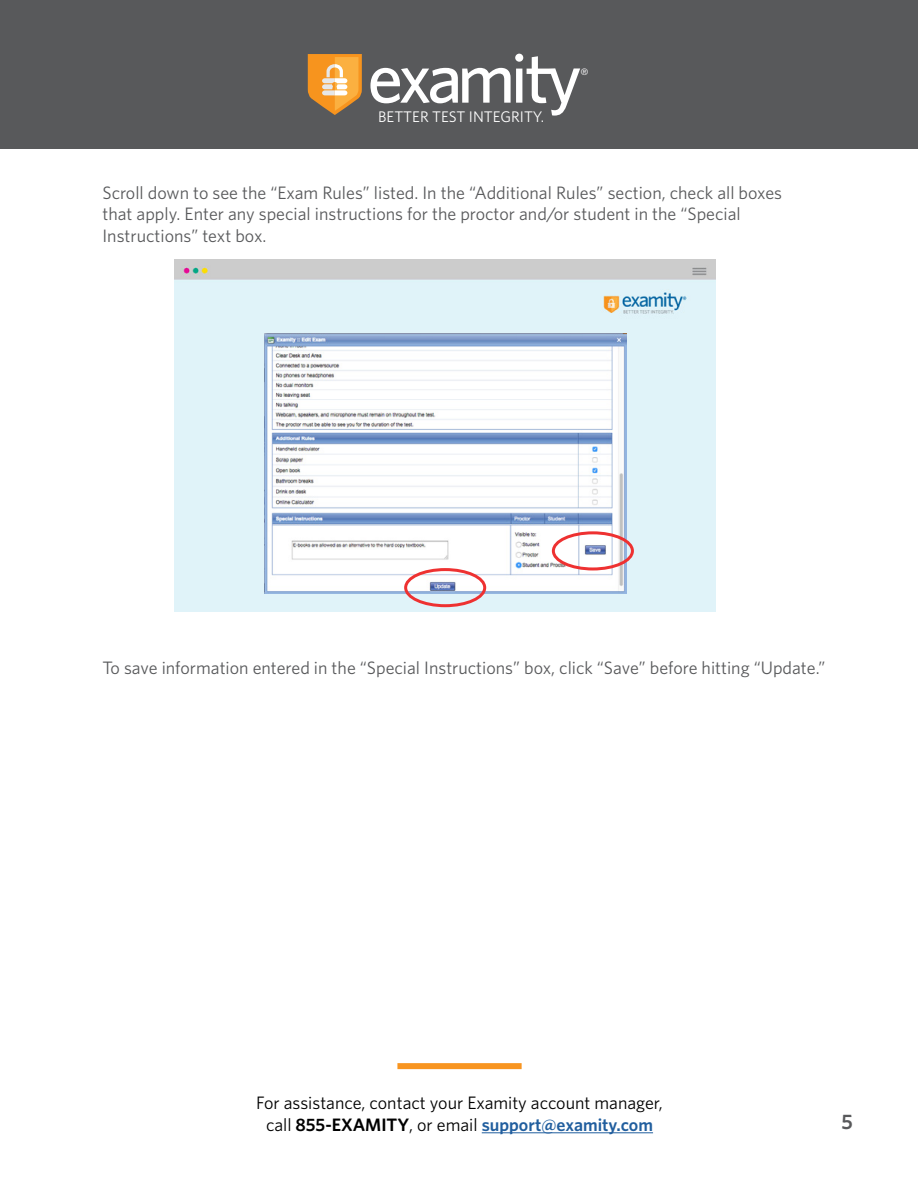
<style>
.page{position:relative;width:918px;height:1188px;background:#fff}
.page>*{position:absolute;margin:0;border:0;box-sizing:border-box;transform-origin:0 0}
.t1{font:600 21px "Whitney";color:#58595b}
.t2{font:18px/21.6px "Whitney";color:#58595b}
.t3{font:18px/21.6px "Whitney";color:#000;text-align:center}
.t4{font:15.45px "Whitney";color:#fff}
.t5{font:300 9.3px "Frutiger";color:#f1f1f2}
.s1{font-weight:600}
.s2{font-weight:600;color:#215e9e}
</style>
<div class="page">
<div style="left:0;top:0;width:918px;height:148px;background:#58595b"></div>
<div style="left:397px;top:1063px;width:125px;height:6px;background:#f89521"></div>
<svg style="left:308px;top:54px;width:272px;height:62px"></svg>
<hr style="left:482px;top:1132px;width:171px;height:1px;background:#215e9e">
<img style="left:175px;top:259px;width:540px;height:352px">
<img style="left:265px;top:334px;width:361px;height:260px">
<div style="left:552px;top:531px;width:82px;height:39px;border:3px solid #ee3131;border-radius:50%"></div>
<div style="left:404px;top:568px;width:82px;height:39px;border:3px solid #ee3131;border-radius:50%"></div>
<p class="t4" style="left:378px;top:107px;width:168px">BETTER TEST INTEGRITY.</p>
<p class="t5" style="left:581px;top:66px;width:9px">®</p>
<p class="t2" style="left:102px;top:181px;width:681px">Scroll down to see the “Exam Rules” listed. In the “Additional Rules” section, check all boxes that apply. Enter any special instructions for the proctor and/or student in the “Special<br>Instructions” text box.</p>
<p class="t2" style="left:102px;top:657px;width:725px">To save information entered in the “Special Instructions” box, click “Save” before hitting “Update.”</p>
<p class="t3" style="left:256px;top:1092px;width:408px">For assistance, contact your Examity account manager, call <span class="s1">855-EXAMITY</span>, or email <span class="s2">support@examity.com</span></p>
<p class="t1" style="left:841px;top:1108px;width:13px">5</p>
</div>
